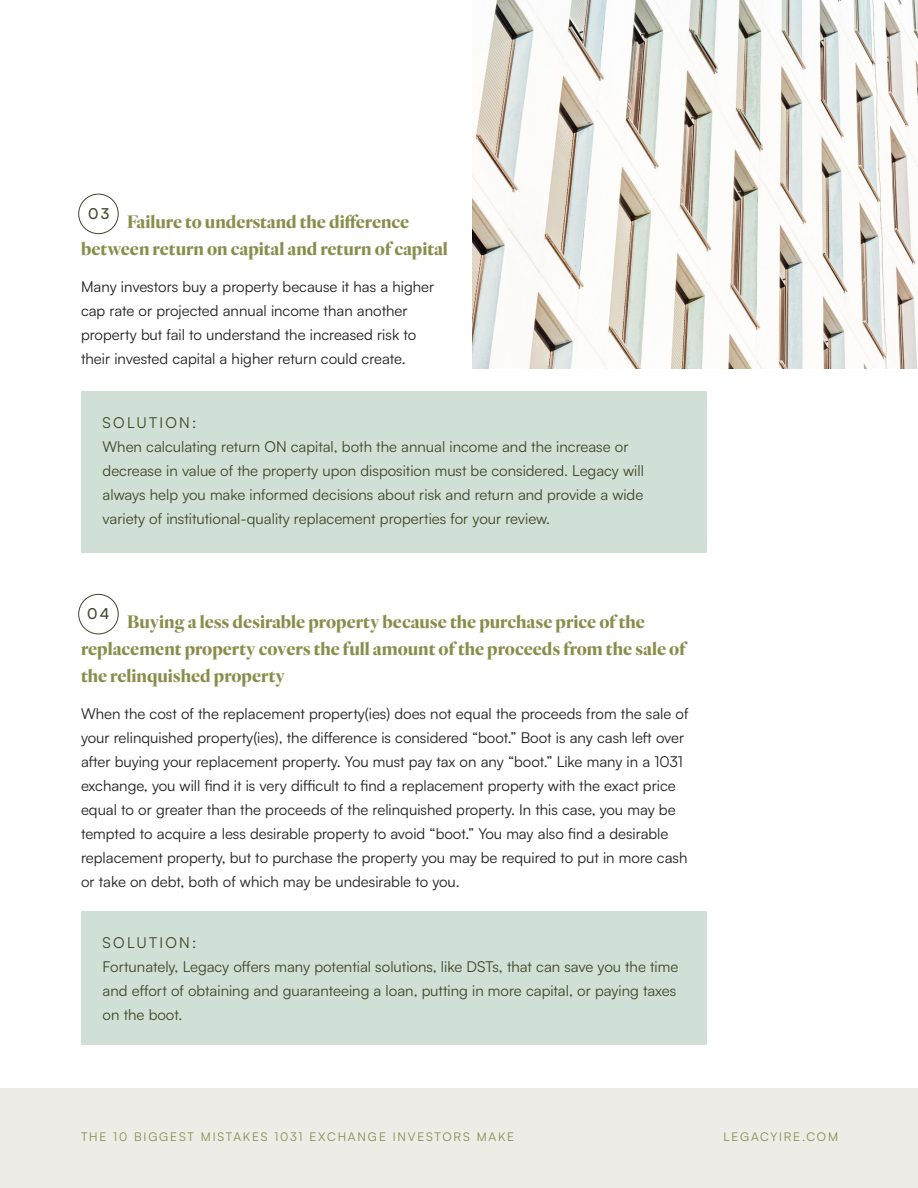
<style>
.page{position:relative;width:918px;height:1188px;background:#fff}
.page>*{position:absolute;margin:0;border:0;box-sizing:border-box;transform-origin:0 0}
.Subheaders{font:700 18px/27px "Reiher Headline";color:#8a8d4a;text-align:center}
.Headers{font:15px/24px "Satoshi";color:#231f20}
.Body{font:15px/24px "Satoshi";color:#3e4827}
.Intro_Copy{font:15px "Satoshi";letter-spacing:.15em;color:#3e4827}
.Numbers{font:500 15px "Satoshi";color:#3e4827}
.t1{font:12px "Satoshi";letter-spacing:.15em;color:#8a8d4a}
</style>
<div class="page">
<div style="left:0;top:1089px;width:918px;height:99px;background:#edece6"></div>
<img style="left:472px;top:0;width:446px;height:368px">
<div style="left:81px;top:391px;width:625px;height:162px;background:#d1e0d7"></div>
<div style="left:81px;top:912px;width:625px;height:133px;background:#d1e0d7"></div>
<div style="left:78px;top:194px;width:41px;height:40px;border:1px solid #3e4827;border-radius:50%"></div>
<div style="left:78px;top:594px;width:41px;height:40px;border:1px solid #3e4827;border-radius:50%"></div>
<p class="Numbers" style="left:88px;top:203px;width:23px">03</p>
<p class="Subheaders" style="left:81px;top:208px;width:368px">Failure to understand the difference<br>between return on capital and return of capital</p>
<p class="Headers" style="left:81px;top:274px;width:355px">Many investors buy a property because it has a higher cap rate or projected annual income than another property but fail to understand the increased risk to their invested capital a higher return could create.</p>
<p class="Intro_Copy" style="left:103px;top:413px;width:95px">SOLUTION:</p>
<p class="Body" style="left:103px;top:434px;width:543px">When calculating return ON capital, both the annual income and the increase or decrease in value of the property upon disposition must be considered. Legacy will always help you make informed decisions about risk and return and provide a wide variety of institutional-quality replacement properties for your review.</p>
<p class="Numbers" style="left:87px;top:603px;width:24px">04</p>
<p class="Subheaders" style="left:81px;top:608px;width:606px;text-align:left;text-indent:46px">Buying a less desirable property because the purchase price of the replacement property covers the full amount of the proceeds from the sale of the relinquished property</p>
<p class="Headers" style="left:81px;top:701px;width:609px">When the cost of the replacement property(ies) does not equal the proceeds from the sale of your relinquished property(ies), the difference is considered “boot.” Boot is any cash left over after buying your replacement property. You must pay tax on any “boot.” Like many in a 1031 exchange, you will find it is very difficult to find a replacement property with the exact price equal to or greater than the proceeds of the relinquished property. In this case, you may be tempted to acquire a less desirable property to avoid “boot.” You may also find a desirable replacement property, but to purchase the property you may be required to put in more cash or take on debt, both of which may be undesirable to you.</p>
<p class="Intro_Copy" style="left:103px;top:933px;width:95px">SOLUTION:</p>
<p class="Body" style="left:103px;top:954px;width:577px">Fortunately, Legacy offers many potential solutions, like DSTs, that can save you the time and effort of obtaining and guaranteeing a loan, putting in more capital, or paying taxes on the boot.</p>
<p class="t1" style="left:81px;top:1128px;width:435px">THE 10 BIGGEST MISTAKES 1031 EXCHANGE INVESTORS MAKE</p>
<p class="t1" style="left:724px;top:1128px;width:116px">LEGACYIRE.COM</p>
</div>
